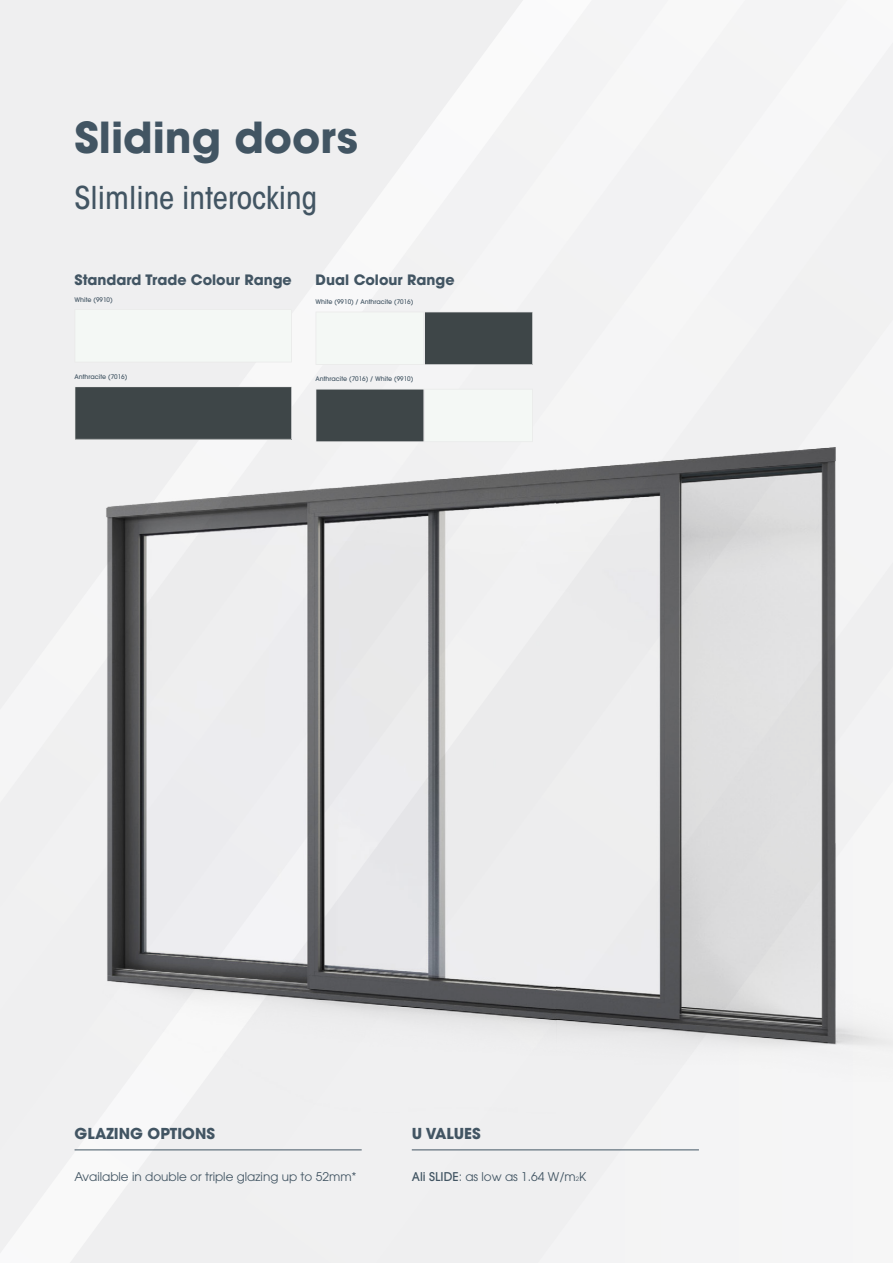
<style>
.page{position:relative;width:893px;height:1263px;background:#fff}
.page>*{position:absolute;margin:0;border:0;box-sizing:border-box;transform-origin:0 0}
.t1{font:700 42.45px "ITC Avant Garde Std";color:#425563}
.t2{font:500 condensed 31.2px "ITC Avant Garde Std";color:#425563}
.t3{font:700 15px "ITC Avant Garde Std";color:#425563}
.t4{font:700 14.25px "ITC Avant Garde Std";color:#425563}
.t5{font:12px "ITC Avant Garde Std";color:#425563}
.t6{font:500 6.3px "ITC Avant Garde Std";color:#425563}
.s1{font-weight:500}
.s2{font-size:6px}
</style>
<div class="page">
<div style="left:0;top:43px;width:893px;height:1210px;background:#f1f1f2"></div>
<div style="left:745px;top:0;width:102px;height:407px;background:#f3f3f4"></div>
<div style="left:668px;top:1px;width:77px;height:406px;background:#f4f4f4"></div>
<div style="left:592px;top:0;width:76px;height:407px;background:#f4f4f5"></div>
<div style="left:523px;top:1px;width:69px;height:406px;background:#f3f3f4"></div>
<svg style="left:0;top:0;width:523px;height:407px;fill:#efeff0"></svg>
<img style="left:0;top:407px;width:893px;height:746px">
<hr style="left:75px;top:1149px;width:287px;height:1px;background:#425563">
<hr style="left:412px;top:1149px;width:287px;height:1px;background:#425563">
<div style="left:75px;top:309px;width:217px;height:53px;background:#f4f8f5"></div>
<svg style="left:75px;top:386px;width:217px;height:54px;background:#444c4e"></svg>
<svg style="left:316px;top:389px;width:217px;height:53px"></svg>
<svg style="left:316px;top:312px;width:217px;height:53px"></svg>
<h1 class="t1" style="left:75px;top:109px;width:285px">Sliding doors</h1>
<h2 class="t2" style="left:75px;top:179px;width:244px">Slimline interocking</h2>
<h3 class="t4" style="left:75px;top:270px;width:219px">Standard Trade Colour Range</h3>
<p class="t6" style="left:75px;top:295px;width:40px">White (9910)</p>
<h3 class="t4" style="left:316px;top:270px;width:141px">Dual Colour Range</h3>
<p class="t6" style="left:316px;top:298px;width:99px">White (9910) / Anthracite (7016)</p>
<p class="t6" style="left:75px;top:372px;width:54px">Anthracite (7016)</p>
<p class="t6" style="left:316px;top:375px;width:99px">Anthracite (7016) / White (9910)</p>
<h3 class="t3" style="left:75px;top:1123px;width:142px">GLAZING OPTIONS</h3>
<h3 class="t5" style="left:75px;top:1169px;width:284px">Available in double or triple glazing up to 52mm*</h3>
<h3 class="t3" style="left:412px;top:1123px;width:70px">U VALUES</h3>
<h3 class="t5" style="left:412px;top:1169px;width:176px"><span class="s1">Ali SLIDE</span>: as low as 1.64 W/m<span class="s2">2</span>K</h3>
</div>
